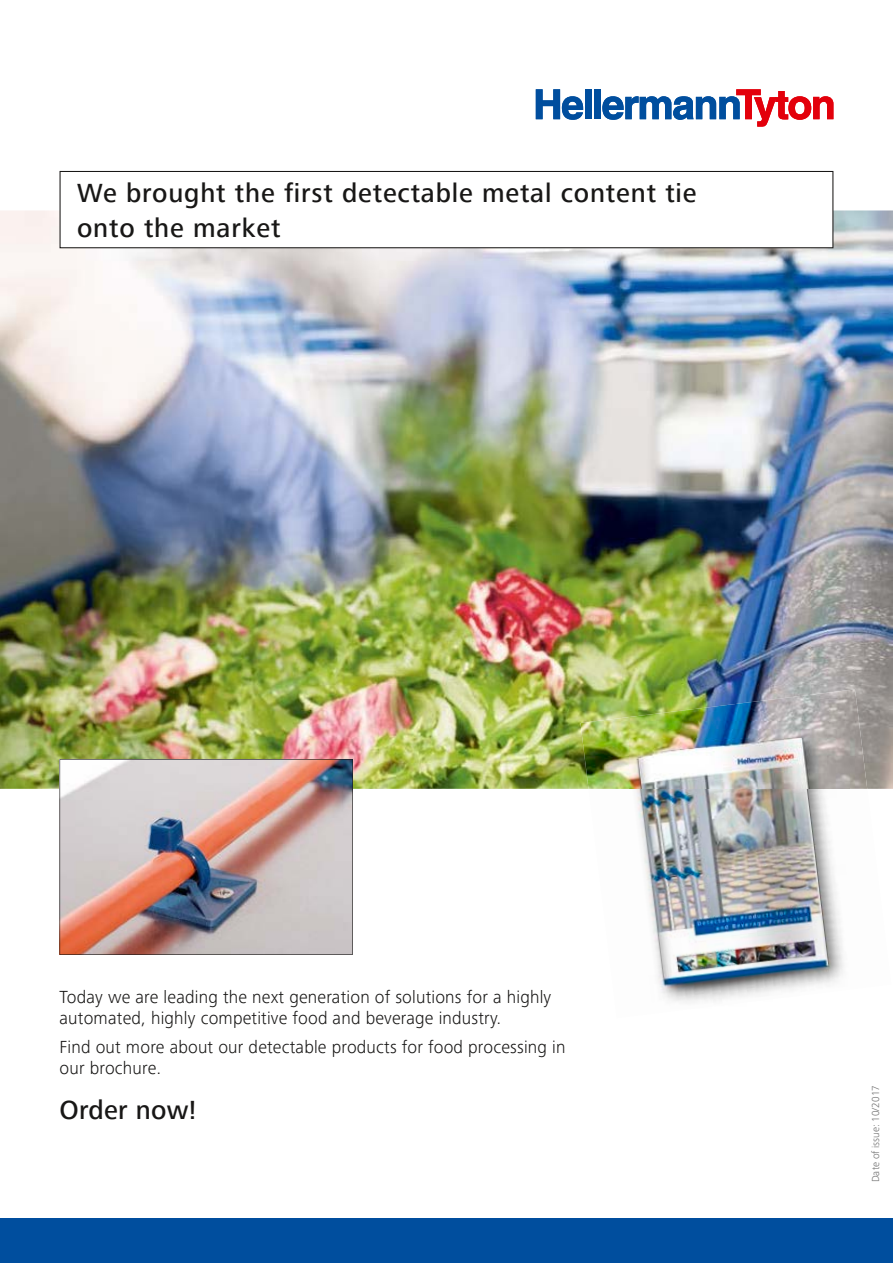
<style>
.page{position:relative;width:893px;height:1263px;background:#fff}
.page>*{position:absolute;margin:0;border:0;box-sizing:border-box;transform-origin:0 0}
.t1{font:500 27px/34.5px "Frutiger Next LTW1 G";letter-spacing:.03em;color:#181716}
.t2{font:300 18px/21px "Frutiger Next LTW1 G";letter-spacing:.01em;color:#181716}
.t3{font:300 10.5px "Frutiger Next LTW1 G";color:#6e6e6e}
</style>
<div class="page">
<div style="left:0;top:1218px;width:893px;height:45px;background:#004e9e"></div>
<img style="left:0;top:210px;width:893px;height:579px">
<img style="left:580px;top:689px;width:287px;height:100px">
<img style="left:630px;top:730px;width:219px;height:273px">
<img style="left:60px;top:759px;width:293px;height:196px">
<div style="left:585px;top:89px;width:6px;height:30px;background:#004e9e"></div>
<div style="left:594px;top:89px;width:7px;height:30px;background:#004e9e"></div>
<svg style="left:536px;top:89px;width:47px;height:31px"></svg>
<svg style="left:602px;top:89px;width:231px;height:38px"></svg>
<svg style="left:60px;top:171px;width:773px;height:77px"></svg>
<hr style="left:892px;top:0;width:1px;height:82px;background:#a0aed3">
<h1 class="t1" style="left:77px;top:177px;width:621px">We brought the first detectable metal content tie onto the market</h1>
<p class="t2" style="left:60px;top:986px;width:493px">Today we are leading the next generation of solutions for a highly automated, highly competitive food and beverage industry.</p>
<p class="t2" style="left:60px;top:1036px;width:507px">Find out more about our detectable products for food processing in our brochure.</p>
<h1 class="t1" style="left:60px;top:1093px;width:138px">Order now!</h1>
<p class="t3" style="left:870px;top:1182px;width:98px;rotate:-90deg">Date of issue: 10/2017</p>
</div>
